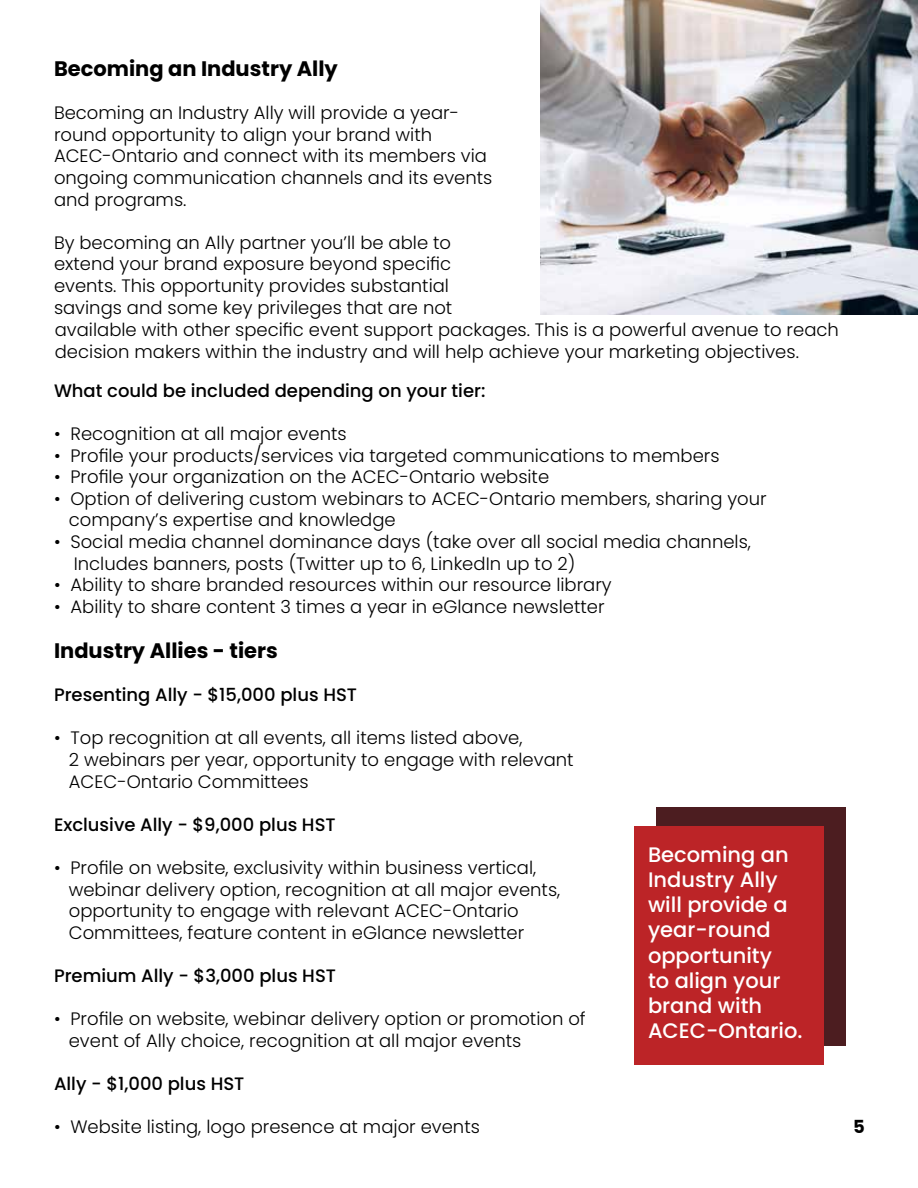
<style>
.page{position:relative;width:918px;height:1188px;background:#fff}
.page>*{position:absolute;margin:0;border:0;box-sizing:border-box;transform-origin:0 0}
.t1{font:500 21px/25.2px "Poppins";color:#fff}
.t2{font:700 21px "Poppins";color:#000}
.t3{font:300 18px/21.6px "Poppins";color:#000}
.t4{font:500 18px "Poppins";color:#000}
.t5{font:700 18px "Poppins";color:#000}
</style>
<div class="page">
<img style="left:540px;top:0;width:378px;height:314px">
<div style="left:656px;top:807px;width:189px;height:238px;background:#4c1d20"></div>
<div style="left:634px;top:826px;width:190px;height:239px;background:#bc2427"></div>
<p class="t2" style="left:54px;top:57px;width:285px">Becoming an Industry Ally</p>
<p class="t3" style="left:54px;top:102px;width:440px">Becoming an Industry Ally will provide a year&shy;round opportunity to align your brand with ACEC-Ontario and connect with its members via ongoing communication channels and its events and programs.</p>
<p class="t3" style="left:54px;top:232px;width:400px">By becoming an Ally partner you’ll be able to extend your brand exposure beyond specific events. This opportunity provides substantial savings and some key privileges that are not</p>
<p class="t3" style="left:55px;top:319px;width:786px">available with other specific event support packages. This is a powerful avenue to reach decision makers within the industry and will help achieve your marketing objectives.</p>
<p class="t4" style="left:54px;top:380px;width:433px">What could be included depending on your tier:</p>
<p class="t3" style="left:54px;top:423px;width:294px">• Recognition at all major events</p>
<p class="t3" style="left:54px;top:445px;width:667px">• Profile your products/services via targeted communications to members</p>
<p class="t3" style="left:54px;top:466px;width:497px">• Profile your organization on the ACEC-Ontario website</p>
<p class="t3" style="left:69px;top:488px;width:699px;text-indent:-15px">• Option of delivering custom webinars to ACEC-Ontario members, sharing your company’s expertise and knowledge</p>
<p class="t3" style="left:74px;top:531px;width:679px;text-indent:-20px">• Social media channel dominance days (take over all social media channels,<br>Includes banners, posts (Twitter up to 6, LinkedIn up to 2)</p>
<p class="t3" style="left:54px;top:574px;width:559px">• Ability to share branded resources within our resource library</p>
<p class="t3" style="left:54px;top:596px;width:552px">• Ability to share content 3 times a year in eGlance newsletter</p>
<p class="t2" style="left:54px;top:638px;width:225px">Industry Allies - tiers</p>
<p class="t4" style="left:54px;top:684px;width:305px">Presenting Ally - $15,000 plus HST</p>
<p class="t3" style="left:69px;top:727px;width:506px;text-indent:-15px">• Top recognition at all events, all items listed above,<br>2 webinars per year, opportunity to engage with relevant<br>ACEC-Ontario Committees</p>
<p class="t4" style="left:54px;top:814px;width:283px">Exclusive Ally - $9,000 plus HST</p>
<p class="t3" style="left:69px;top:857px;width:493px;text-indent:-15px">• Profile on website, exclusivity within business vertical, webinar delivery option, recognition at all major events, opportunity to engage with relevant ACEC-Ontario Committees, feature content in eGlance newsletter</p>
<p class="t4" style="left:54px;top:965px;width:284px">Premium Ally - $3,000 plus HST</p>
<p class="t3" style="left:69px;top:1008px;width:518px;text-indent:-15px">• Profile on website, webinar delivery option or promotion of event of Ally choice, recognition at all major events</p>
<p class="t4" style="left:54px;top:1073px;width:192px">Ally - $1,000 plus HST</p>
<p class="t3" style="left:54px;top:1116px;width:427px">• Website listing, logo presence at major events</p>
<p class="t1" style="left:648px;top:842px;width:156px">Becoming an<br>Industry Ally will provide a year-round opportunity<br>to align your brand with<br>ACEC-Ontario.</p>
<p class="t5" style="left:853px;top:1116px;width:13px">5</p>
</div>
